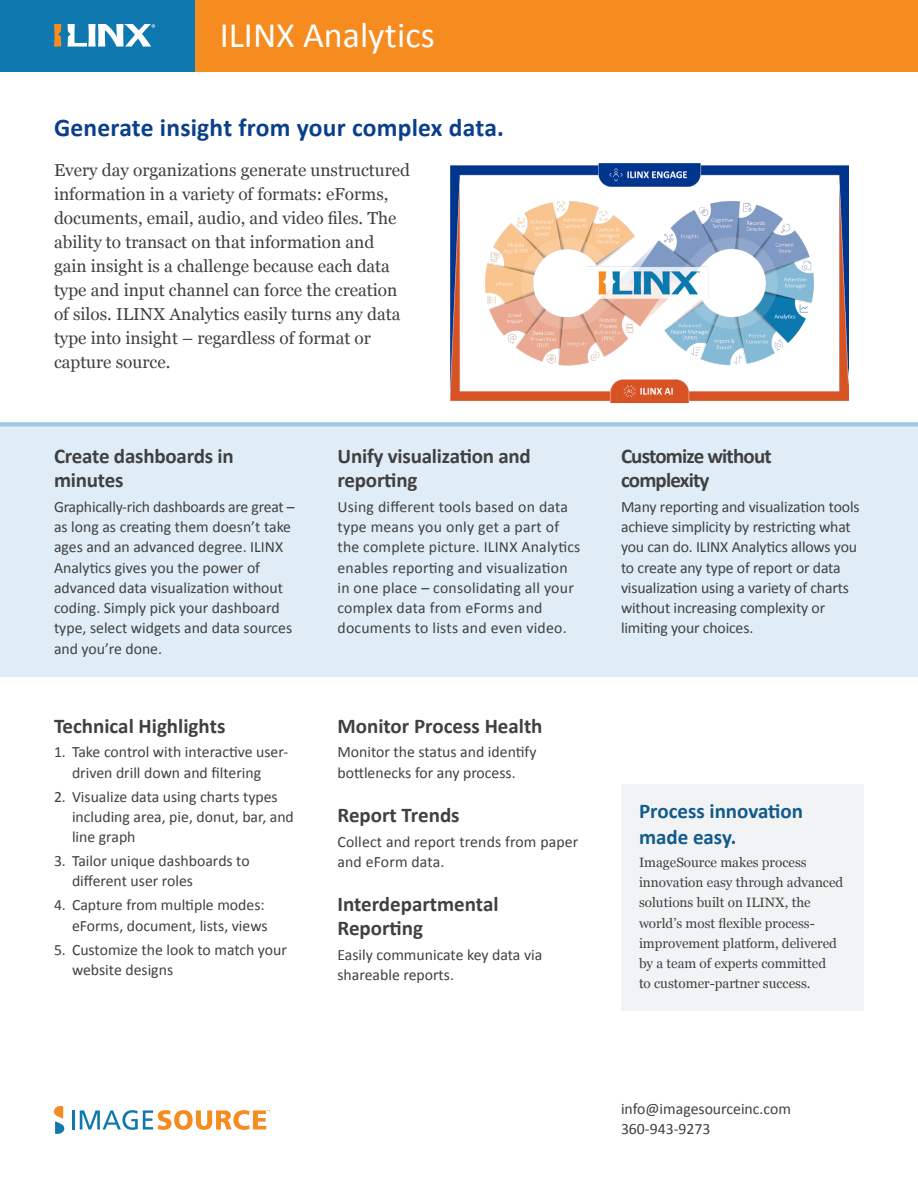
<style>
.page{position:relative;width:918px;height:1188px;background:#fff}
.page>*{position:absolute;margin:0;border:0;box-sizing:border-box;transform-origin:0 0}
.Module___Product_Name_Small{font:36px "Calibri";color:#fff}
.Overview_Headline{font:700 25.5px "Calibri";letter-spacing:.01em;color:#0a3f8b}
.Subhead{font:700 21px/24px "Calibri";letter-spacing:-.01em;color:#404040}
.Subhead-2{font:700 21px/24px "Calibri";letter-spacing:-.04em;color:#404040}
.Tagline{font:700 21px/25.5px "Calibri";color:#115b8c}
.Intro_Body_3_Georgia{font:17.25px/24px "Georgia";color:#404040}
.Main_Body{font:15.75px/20.2px "Calibri";color:#404040}
.Tagline_Descriptor{font:13.5px/20.2px "Georgia";color:#404040}
</style>
<div class="page">
<img style="left:451px;top:163px;width:398px;height:240px">
<div style="left:0;top:427px;width:918px;height:249px;background:#e0edf6"></div>
<div style="left:0;top:0;width:196px;height:72px;background:#0e78af"></div>
<div style="left:196px;top:0;width:722px;height:72px;background:#f68b1f"></div>
<div style="left:0;top:422px;width:918px;height:5px;background:#a1c9e5"></div>
<div style="left:621px;top:784px;width:243px;height:227px;background:#f2f3f4"></div>
<svg style="left:54px;top:1106px;width:10px;height:28px"></svg>
<hr style="left:72px;top:1110px;width:3px;height:20px;background:#0e78af">
<svg style="left:80px;top:1110px;width:190px;height:20px"></svg>
<svg style="left:54px;top:24px;width:7px;height:23px"></svg>
<svg style="left:68px;top:24px;width:87px;height:23px"></svg>
<p class="Module___Product_Name_Small" style="left:220px;top:10px;width:217px">ILINX Analytics</p>
<p class="Overview_Headline" style="left:54px;top:110px;width:452px">Generate insight from your complex data.</p>
<p class="Intro_Body_3_Georgia" style="left:54px;top:158px;width:358px">Every day organizations generate unstructured information in a variety of formats: eForms, documents, email, audio, and video files. The ability to transact on that information and gain insight is a challenge because each data type and input channel can force the creation of silos. ILINX Analytics easily turns any data type into insight – regardless of format or capture source.</p>
<p class="Subhead" style="left:54px;top:444px;width:181px">Create dashboards in minutes</p>
<p class="Main_Body" style="left:54px;top:496px;width:242px">Graphically-rich dashboards are great – as long as creating them doesn’t take ages and an advanced degree. ILINX Analytics gives you the power of advanced data visualization without coding. Simply pick your dashboard type, select widgets and data sources and you’re done.</p>
<p class="Subhead" style="left:54px;top:713px;width:173px">Technical Highlights</p>
<p class="Main_Body" style="left:54px;top:742px;width:236px;text-align:center">1. Take control with interactive user&shy;driven drill down and filtering</p>
<p class="Main_Body" style="left:72px;top:786px;width:223px;text-indent:-18px">2. Visualize data using charts types including area, pie, donut, bar, and line graph</p>
<p class="Main_Body" style="left:72px;top:850px;width:179px;text-indent:-18px">3. Tailor unique dashboards to different user roles</p>
<p class="Main_Body" style="left:54px;top:895px;width:215px;text-align:right">4. Capture from multiple modes: eForms, document, lists, views</p>
<p class="Main_Body" style="left:72px;top:939px;width:216px;text-indent:-18px">5. Customize the look to match your website designs</p>
<p class="Subhead" style="left:338px;top:444px;width:195px">Unify visualization and reporting</p>
<p class="Main_Body" style="left:338px;top:496px;width:244px">Using different tools based on data type means you only get a part of the complete picture. ILINX Analytics enables reporting and visualization in one place – consolidating all your complex data from eForms and documents to lists and even video.</p>
<p class="Subhead" style="left:338px;top:713px;width:207px">Monitor Process Health</p>
<p class="Main_Body" style="left:338px;top:742px;width:201px">Monitor the status and identify bottlenecks for any process.</p>
<p class="Subhead" style="left:338px;top:802px;width:124px">Report Trends</p>
<p class="Main_Body" style="left:338px;top:831px;width:242px">Collect and report trends from paper and eForm data.</p>
<p class="Subhead" style="left:338px;top:891px;width:163px">Interdepartmental<br>Reporting</p>
<p class="Main_Body" style="left:338px;top:944px;width:206px">Easily communicate key data via shareable reports.</p>
<p class="Subhead-2" style="left:621px;top:444px;width:152px">Customize without complexity</p>
<p class="Main_Body" style="left:621px;top:496px;width:240px">Many reporting and visualization tools achieve simplicity by restricting what you can do. ILINX Analytics allows you to create any type of report or data visualization using a variety of charts without increasing complexity or limiting your choices.</p>
<p class="Tagline" style="left:639px;top:798px;width:166px">Process innovation made easy.</p>
<p class="Tagline_Descriptor" style="left:639px;top:852px;width:206px">ImageSource makes process innovation easy through advanced solutions built on ILINX, the world’s most flexible process&shy;improvement platform, delivered by a team of experts committed<br>to customer-partner success.</p>
<p class="Main_Body" style="left:621px;top:1098px;width:171px">info@imagesourceinc.com<br>360-943-9273</p>
</div>
